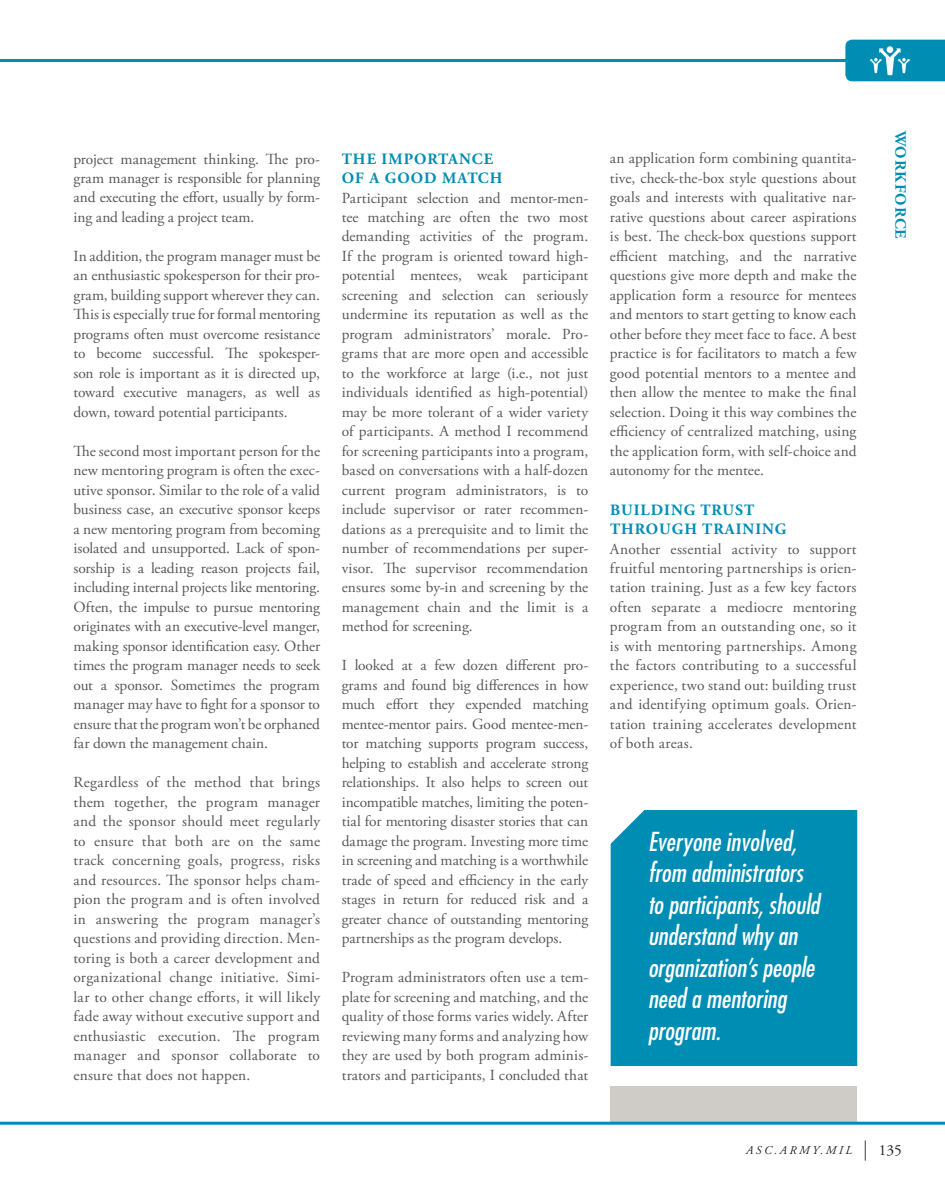
<style>
.page{position:relative;width:945px;height:1188px;background:#fff}
.page>*{position:absolute;margin:0;border:0;box-sizing:border-box;transform-origin:0 0}
.t1{font:italic condensed 25.5px/31.5px "Futura Std";color:#fff}
.t2{font:700 15.75px/19.5px "Adobe Garamond Pro";letter-spacing:.065em;color:#008db4}
.t3{font:15.3px/19.5px "Adobe Garamond Pro";letter-spacing:.005em;color:#57585a;text-align:justify}
.t4{font:15.3px "Adobe Garamond Pro";color:#231f20}
.t5{font:italic 12px "Adobe Garamond Pro";letter-spacing:.215em;color:#231f20}
</style>
<div class="page">
<div style="left:611px;top:810px;width:246px;height:256px;background:#008db4"></div>
<div style="left:611px;top:1086px;width:246px;height:37px;background:#cfccc7"></div>
<svg style="left:865px;top:1140px;width:1px;height:21px"></svg>
<hr style="left:0;top:1122px;width:945px;height:3px;background:#008db4">
<hr style="left:0;top:59px;width:945px;height:3px;background:#008db4">
<svg style="left:845px;top:40px;width:100px;height:41px"></svg>
<p class="t3" style="left:74px;top:149px;width:248px">project management thinking. The pro&shy;gram manager is responsible for planning and executing the effort, usually by form&shy;ing and leading a project team.</p>
<p class="t3" style="left:74px;top:247px;width:248px">In addition, the program manager must be an enthusiastic spokesperson for their pro&shy;gram, building support wherever they can.<br>This is especially true for formal mentoring programs often must overcome resistance to become successful. The spokesper&shy;son role is important as it is directed up, toward executive managers, as well as down, toward potential participants.</p>
<p class="t3" style="left:74px;top:442px;width:248px">The second most important person for the new mentoring program is often the exec&shy;utive sponsor. Similar to the role of a valid business case, an executive sponsor keeps a new mentoring program from becoming isolated and unsupported. Lack of spon&shy;sorship is a leading reason projects fail, including internal projects like mentoring.<br>Often, the impulse to pursue mentoring originates with an executive-level manger, making sponsor identification easy. Other times the program manager needs to seek out a sponsor. Sometimes the program manager may have to fight for a sponsor to ensure that the program won’t be orphaned far down the management chain.</p>
<p class="t3" style="left:74px;top:773px;width:248px">Regardless of the method that brings them together, the program manager and the sponsor should meet regularly to ensure that both are on the same track concerning goals, progress, risks and resources. The sponsor helps cham&shy;pion the program and is often involved in answering the program manager’s questions and providing direction. Men&shy;toring is both a career development and organizational change initiative. Simi&shy;lar to other change efforts, it will likely fade away without executive support and enthusiastic execution. The program manager and sponsor collaborate to ensure that does not happen.</p>
<p class="t2" style="left:342px;top:149px;width:162px">THE IMPORTANCE<br>OF A GOOD MATCH</p>
<p class="t3" style="left:342px;top:188px;width:248px">Participant selection and mentor-men&shy;tee matching are often the two most demanding activities of the program.<br>If the program is oriented toward high&shy;potential mentees, weak participant screening and selection can seriously undermine its reputation as well as the program administrators’ morale. Pro&shy;grams that are more open and accessible to the workforce at large (i.e., not just individuals identified as high-potential) may be more tolerant of a wider variety of participants. A method I recommend for screening participants into a program, based on conversations with a half-dozen current program administrators, is to include supervisor or rater recommen&shy;dations as a prerequisite and to limit the number of recommendations per super&shy;visor. The supervisor recommendation ensures some by-in and screening by the management chain and the limit is a method for screening.</p>
<p class="t3" style="left:342px;top:656px;width:248px">I looked at a few dozen different pro&shy;grams and found big differences in how much effort they expended matching mentee-mentor pairs. Good mentee-men&shy;tor matching supports program success, helping to establish and accelerate strong relationships. It also helps to screen out incompatible matches, limiting the poten&shy;tial for mentoring disaster stories that can damage the program. Investing more time in screening and matching is a worthwhile trade of speed and efficiency in the early stages in return for reduced risk and a greater chance of outstanding mentoring partnerships as the program develops.</p>
<p class="t3" style="left:342px;top:968px;width:248px">Program administrators often use a tem&shy;plate for screening and matching, and the quality of those forms varies widely. After reviewing many forms and analyzing how they are used by both program adminis&shy;trators and participants, I concluded that</p>
<p class="t3" style="left:610px;top:149px;width:248px">an application form combining quantita&shy;tive, check-the-box style questions about goals and interests with qualitative nar&shy;rative questions about career aspirations is best. The check-box questions support efficient matching, and the narrative questions give more depth and make the application form a resource for mentees and mentors to start getting to know each other before they meet face to face. A best practice is for facilitators to match a few good potential mentors to a mentee and then allow the mentee to make the final selection. Doing it this way combines the efficiency of centralized matching, using the application form, with self-choice and autonomy for the mentee.</p>
<p class="t2" style="left:610px;top:500px;width:178px">BUILDING TRUST<br>THROUGH TRAINING</p>
<p class="t3" style="left:610px;top:539px;width:248px">Another essential activity to support fruitful mentoring partnerships is orien&shy;tation training. Just as a few key factors often separate a mediocre mentoring program from an outstanding one, so it is with mentoring partnerships. Among the factors contributing to a successful experience, two stand out: building trust and identifying optimum goals. Orien&shy;tation training accelerates development of both areas.</p>
<h1 class="t1" style="left:648px;top:827px;width:173px">Everyone involved, from administrators to participants, should understand why an organization’s people need a mentoring program.</h1>
<p class="t2" style="left:910px;top:131px;width:110px;rotate:90deg">WORKFORCE</p>
<p class="t5" style="left:746px;top:1143px;width:107px">ASC.ARMY.MIL</p>
<p class="t4" style="left:879px;top:1141px;width:25px">135</p>
</div>
